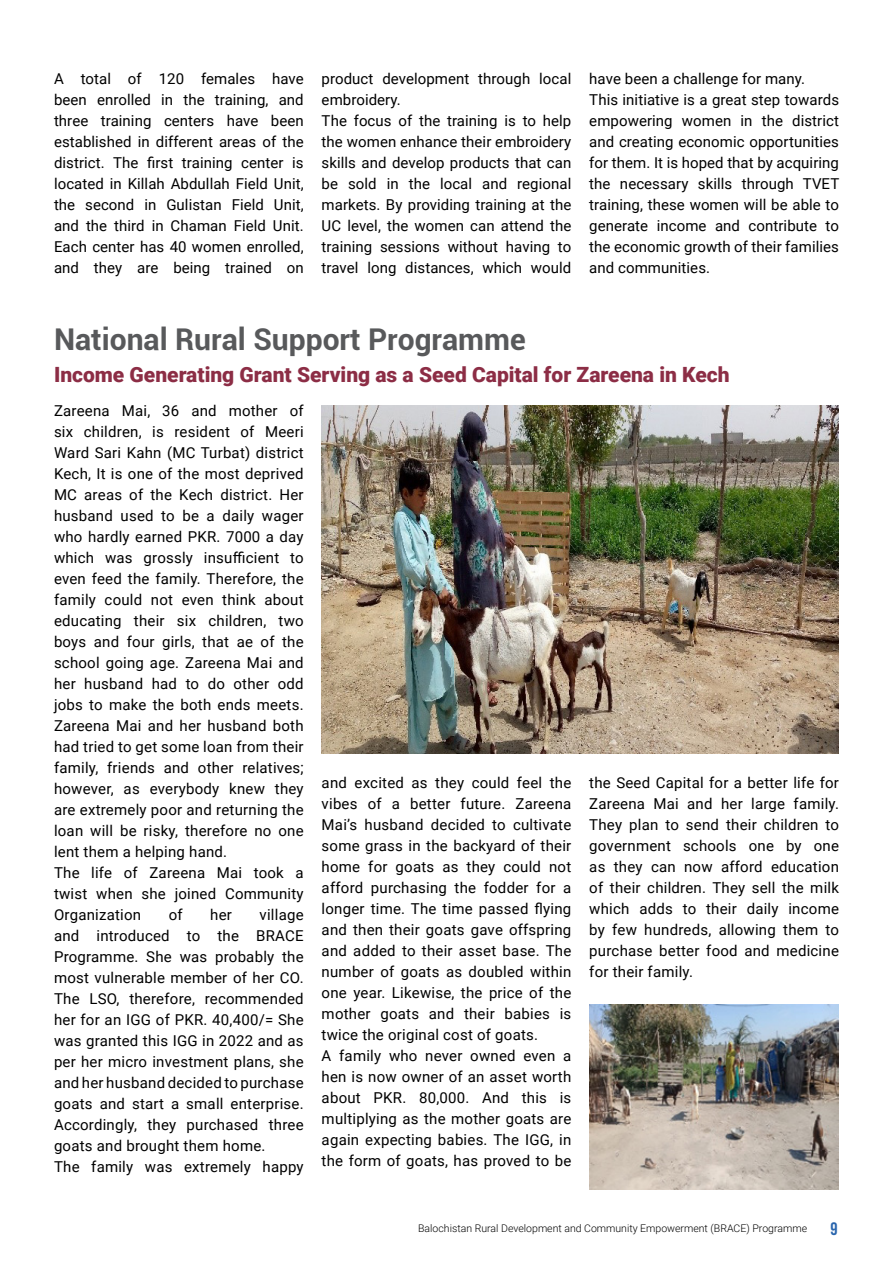
<style>
.page{position:relative;width:893px;height:1263px;background:#fff}
.page>*{position:absolute;margin:0;border:0;box-sizing:border-box;transform-origin:0 0}
.t1{font:700 30px "Roboto";color:#58595b}
.t2{font:900 21px "Roboto";color:#8c2d45}
.t3{font:700 18px "Bebas Neue";color:#2965ad}
.t4{font:15px/21px "Roboto";letter-spacing:.015em;color:#000}
.t5{font:300 10.5px "Roboto";color:#000}
</style>
<div class="page">
<img style="left:322px;top:405px;width:517px;height:349px">
<img style="left:589px;top:1004px;width:250px;height:185px">
<p class="t4" style="left:54px;top:68px;width:251px;text-align:justify">A total of 120 females have been enrolled in the training, and three training centers have been established in different areas of the district. The first training center is located in Killah Abdullah Field Unit, the second in Gulistan Field Unit, and the third in Chaman Field Unit.<br>Each center has 40 women enrolled, and they are being trained on</p>
<p class="t4" style="left:322px;top:68px;width:251px">product development through local embroidery.<br>The focus of the training is to help the women enhance their embroidery skills and develop products that can be sold in the local and regional markets. By providing training at the<br>UC level, the women can attend the training sessions without having to travel long distances, which would</p>
<p class="t4" style="left:589px;top:68px;width:252px">have been a challenge for many.<br>This initiative is a great step towards empowering women in the district and creating economic opportunities for them. It is hoped that by acquiring the necessary skills through TVET training, these women will be able to generate income and contribute to the economic growth of their families and communities.</p>
<h1 class="t1" style="left:54px;top:318px;width:473px">National Rural Support Programme</h1>
<h2 class="t2" style="left:54px;top:360px;width:677px">Income Generating Grant Serving as a Seed Capital for Zareena in Kech</h2>
<p class="t4" style="left:54px;top:400px;width:251px">Zareena Mai, 36 and mother of six children, is resident of Meeri<br>Ward Sari Kahn (MC Turbat) district<br>Kech, It is one of the most deprived<br>MC areas of the Kech district. Her husband used to be a daily wager who hardly earned PKR. 7000 a day which was grossly insufficient to even feed the family. Therefore, the family could not even think about educating their six children, two boys and four girls, that ae of the school going age. Zareena Mai and her husband had to do other odd jobs to make the both ends meets.<br>Zareena Mai and her husband both had tried to get some loan from their family, friends and other relatives; however, as everybody knew they are extremely poor and returning the loan will be risky, therefore no one lent them a helping hand.<br>The life of Zareena Mai took a twist when she joined Community<br>Organization</p>
<p class="t4" style="left:169px;top:904px;width:15px">of</p>
<p class="t4" style="left:210px;top:904px;width:23px">her</p>
<p class="t4" style="left:54px;top:904px;width:251px;text-indent:206px">village and introduced to the BRACE<br>Programme. She was probably the most vulnerable member of her CO.<br>The LSO, therefore, recommended her for an IGG of PKR. 40,400/= She was granted this IGG in 2022 and as per her micro investment plans, she and her husband decided to purchase goats and start a small enterprise.<br>Accordingly, they purchased three goats and brought them home.<br>The family was extremely happy</p>
<p class="t4" style="left:322px;top:772px;width:251px">and excited as they could feel the vibes of a better future. Zareena Mai’s husband decided to cultivate some grass in the backyard of their home for goats as they could not afford purchasing the fodder for a longer time. The time passed flying and then their goats gave offspring and added to their asset base. The number of goats as doubled within one year. Likewise, the price of the mother goats and their babies is twice the original cost of goats.<br>A family who never owned even a hen is now owner of an asset worth about PKR. 80,000. And this is multiplying as the mother goats are again expecting babies. The IGG, in the form of goats, has proved to be</p>
<p class="t4" style="left:589px;top:772px;width:251px;text-align:justify">the Seed Capital for a better life for Zareena Mai and her large family.<br>They plan to send their children to government schools one by one as they can now afford education of their children. They sell the milk which adds to their daily income by few hundreds, allowing them to purchase better food and medicine for their family.</p>
<p class="t5" style="left:418px;top:1221px;width:391px">Balochistan Rural Development and Community Empowerment (BRACE) Programme</p>
<p class="t3" style="left:831px;top:1219px;width:9px">9</p>
</div>
